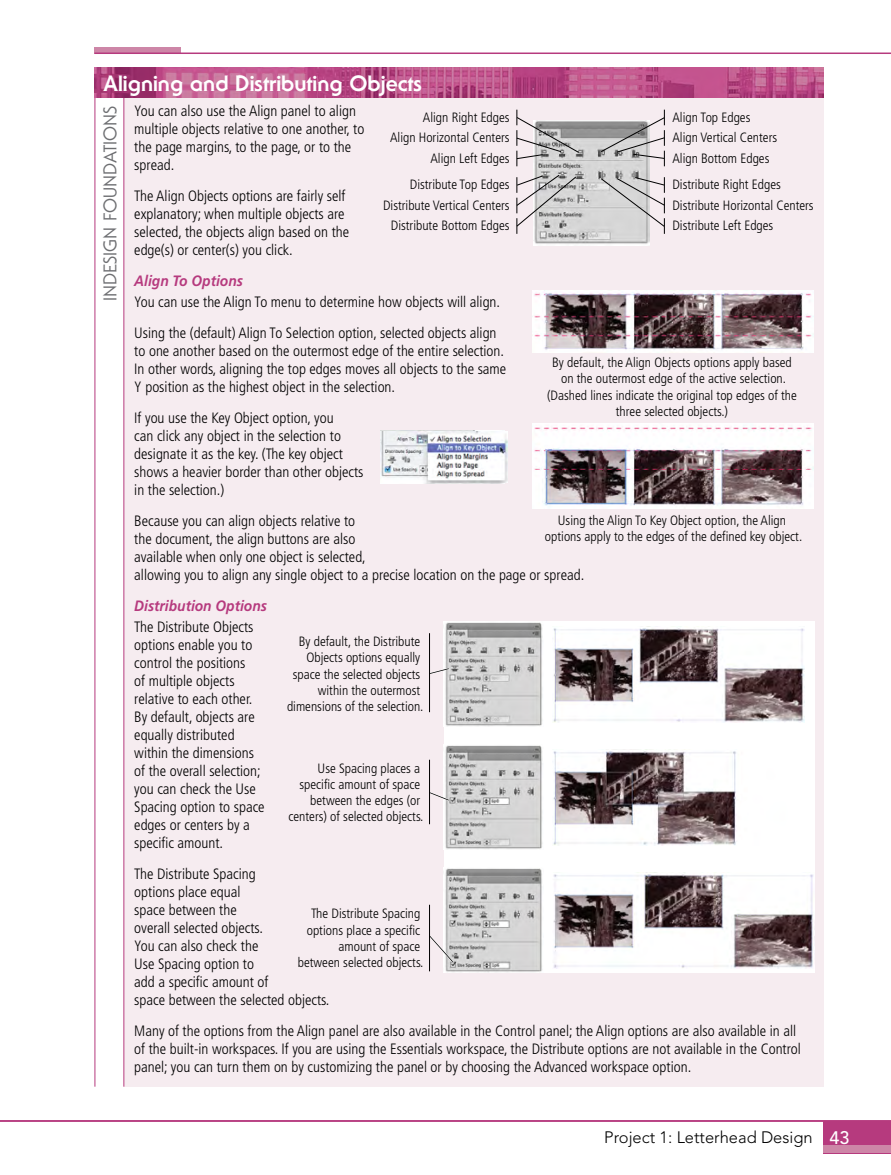
<style>
.page{position:relative;width:891px;height:1175px;background:#fff}
.page>*{position:absolute;margin:0;border:0;box-sizing:border-box;transform-origin:0 0}
.t1{font:800 21.75px "Serif Gothic";color:#fff}
.t2{font:18px "Serif Gothic";color:#6d6e71}
.t3{font:300 16.5px "Avenir";color:#000}
.t4{font:300 condensed 15px/18px "Frutiger";color:#000}
.t5{font:italic 700 15px "Frutiger";color:#b63a7e;scale:.92 1}
.t6{font:300 condensed 13.5px/16.2px "Frutiger";color:#000;text-align:right}
.s1{font-weight:500;font-size:18px;color:#fff}
</style>
<div class="page">
<div style="left:94px;top:48px;width:87px;height:6px;background:#cd86a7"></div>
<hr style="left:94px;top:52px;width:797px;height:2px;background:#b63a7e">
<hr style="left:0;top:1120px;width:891px;height:1px;background:#b63a7e">
<div style="left:824px;top:1120px;width:67px;height:33px;background:#b63a7e"></div>
<div style="left:824px;top:1145px;width:67px;height:8px;background:#cd86a7"></div>
<div style="left:124px;top:98px;width:700px;height:988px;background:#f6ecf0"></div>
<hr style="left:95px;top:98px;width:1px;height:988px;background:#b63a7e">
<hr style="left:123px;top:98px;width:1px;height:988px;background:#b63a7e">
<img style="left:94px;top:68px;width:730px;height:30px">
<img style="left:533px;top:121px;width:117px;height:124px">
<svg style="left:516px;top:110px;width:64px;height:56px"></svg>
<svg style="left:516px;top:174px;width:61px;height:60px"></svg>
<svg style="left:600px;top:110px;width:65px;height:56px"></svg>
<svg style="left:600px;top:177px;width:65px;height:57px"></svg>
<div style="left:444px;top:622px;width:371px;height:351px;background:#fff"></div>
<img style="left:553px;top:626px;width:252px;height:96px">
<img style="left:445px;top:622px;width:98px;height:105px">
<img style="left:553px;top:749px;width:183px;height:96px">
<img style="left:445px;top:745px;width:98px;height:104px">
<img style="left:553px;top:872px;width:262px;height:96px">
<img style="left:445px;top:868px;width:98px;height:105px">
<svg style="left:430px;top:935px;width:23px;height:27px"></svg>
<hr style="left:429px;top:904px;width:1px;height:67px;background:#000">
<svg style="left:430px;top:792px;width:19px;height:9px"></svg>
<hr style="left:429px;top:759px;width:1px;height:65px;background:#000">
<svg style="left:430px;top:668px;width:19px;height:6px"></svg>
<hr style="left:429px;top:633px;width:1px;height:79px;background:#000">
<img style="left:380px;top:430px;width:124px;height:54px">
<img style="left:532px;top:290px;width:281px;height:62px">
<img style="left:532px;top:423px;width:281px;height:85px">
<img style="left:381px;top:432px;width:126px;height:50px">
<h1 class="t1" style="left:104px;top:70px;width:320px">Aligning and Distributing Objects</h1>
<p class="t2" style="left:99px;top:301px;width:196px;rotate:-90deg">INDESIGN FOUNDATIONS</p>
<p class="t4" style="left:134px;top:102px;width:232px">You can also use the Align panel to align multiple objects relative to one another, to the page margins, to the page, or to the spread.</p>
<p class="t4" style="left:134px;top:187px;width:216px">The Align Objects options are fairly self explanatory; when multiple objects are selected, the objects align based on the edge(s) or center(s) you click.</p>
<p class="t5" style="left:134px;top:271px;width:120px">Align To Options</p>
<p class="t4" style="left:134px;top:286px;width:367px;line-height:30.9px">You can use the Align To menu to determine how objects will align.<br>Using the (default) Align To Selection option, selected objects align</p>
<p class="t4" style="left:134px;top:342px;width:373px">to one another based on the outermost edge of the entire selection.<br>In other words, aligning the top edges moves all objects to the same<br>Y position as the highest object in the selection.</p>
<p class="t4" style="left:134px;top:409px;width:231px">If you use the Key Object option, you<br>can click any object in the selection to designate it as the key. (The key object shows a heavier border than other objects in the selection.)</p>
<p class="t4" style="left:134px;top:512px;width:451px">Because you can align objects relative to<br>the document, the align buttons are also<br>available when only one object is selected,<br>allowing you to align any single object to a precise location on the page or spread.</p>
<p class="t5" style="left:134px;top:597px;width:146px">Distribution Options</p>
<p class="t4" style="left:134px;top:618px;width:132px">The Distribute Objects options enable you to control the positions<br>of multiple objects relative to each other.<br>By default, objects are equally distributed within the dimensions of the overall selection; you can check the Use<br>Spacing option to space edges or centers by a specific amount.</p>
<p class="t4" style="left:134px;top:865px;width:197px">The Distribute Spacing<br>options place equal<br>space between the<br>overall selected objects.<br>You can also check the<br>Use Spacing option to<br>add a specific amount of<br>space between the selected objects.</p>
<p class="t4" style="left:134px;top:1022px;width:668px">Many of the options from the Align panel are also available in the Control panel; the Align options are also available in all of the built-in workspaces. If you are using the Essentials workspace, the Distribute options are not available in the Control panel; you can turn them on by customizing the panel or by choosing the Advanced workspace option.</p>
<p class="t6" style="left:390px;top:107px;width:121px;line-height:20.5px">Align Right Edges<br>Align Horizontal Centers<br>Align Left Edges</p>
<p class="t6" style="left:383px;top:174px;width:128px;line-height:20.5px">Distribute Top Edges<br>Distribute Vertical Centers<br>Distribute Bottom Edges</p>
<p class="t6" style="left:672px;top:107px;width:106px;line-height:20.5px;text-align:left">Align Top Edges<br>Align Vertical Centers<br>Align Bottom Edges</p>
<p class="t6" style="left:672px;top:174px;width:143px;line-height:20.5px;text-align:left">Distribute Right Edges<br>Distribute Horizontal Centers<br>Distribute Left Edges</p>
<p class="t6" style="left:547px;top:355px;width:251px;text-align:center">By default, the Align Objects options apply based on the outermost edge of the active selection. (Dashed lines indicate the original top edges of the three selected objects.)</p>
<p class="t6" style="left:545px;top:512px;width:259px;text-align:center">Using the Align To Key Object option, the Align options apply to the edges of the defined key object.</p>
<p class="t6" style="left:287px;top:633px;width:138px">By default, the Distribute<br>Objects options equally space the selected objects within the outermost dimensions of the selection.</p>
<p class="t6" style="left:289px;top:760px;width:136px">Use Spacing places a specific amount of space between the edges (or centers) of selected objects.</p>
<p class="t6" style="left:298px;top:905px;width:127px">The Distribute Spacing options place a specific amount of space between selected objects.</p>
<p class="t3" style="left:604px;top:1128px;width:247px">Project 1: Letterhead Design <span class="s1">43</span></p>
</div>
